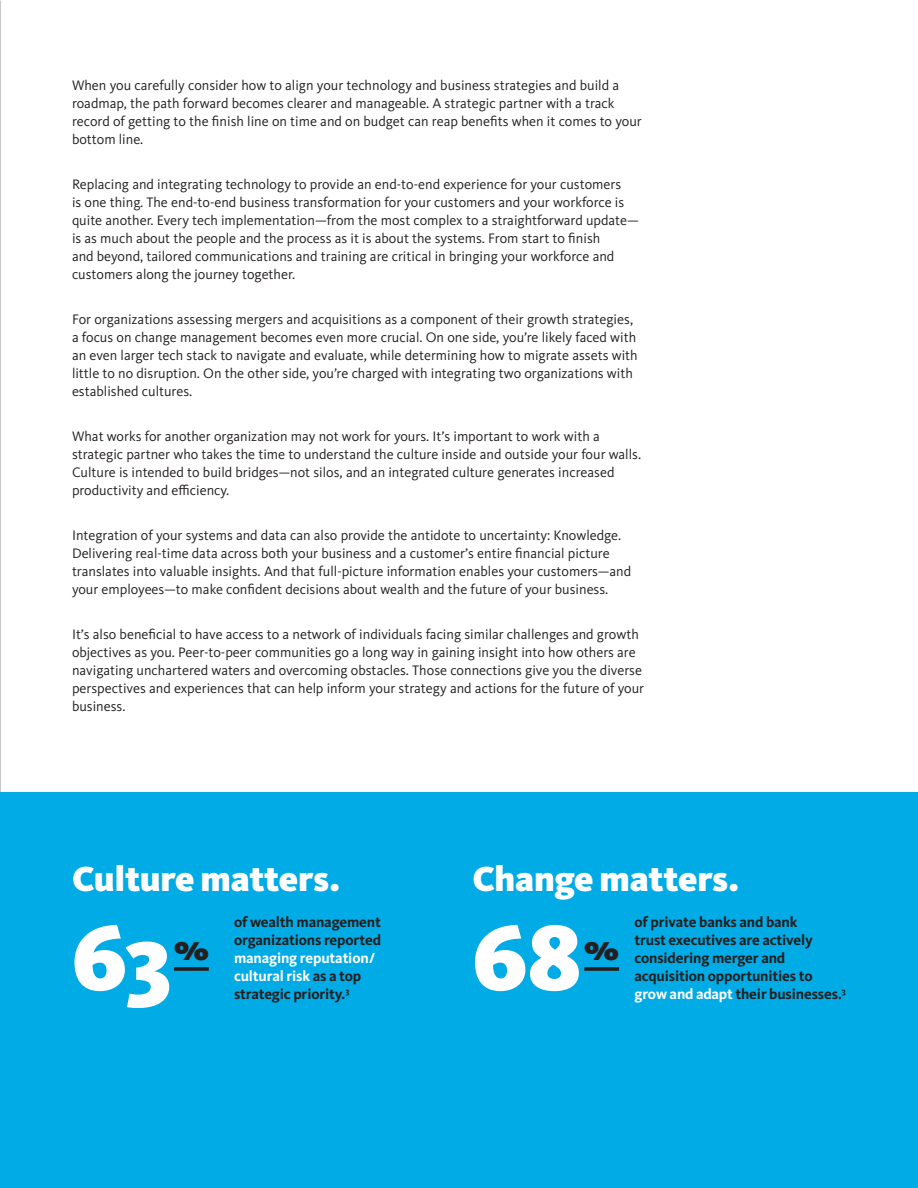
<style>
.page{position:relative;width:918px;height:1188px;background:#fff}
.page>*{position:absolute;margin:0;border:0;box-sizing:border-box;transform-origin:0 0}
.Display_2{font:900 96px "Kievit Pro";color:#fff}
.H2_0p{font:900 36px "Kievit Pro";letter-spacing:-.005em;color:#fff}
.Display_2-2{font:900 36px "Kievit Pro";color:#231f20}
.Stats_text{font:700 15px/18px "Kievit Pro";letter-spacing:-.01em;color:#231f20}
.Body_2_0{font:14.25px/18px "Kievit Pro";color:#231f20}
.s1{color:#fff}
</style>
<div class="page">
<div style="left:0;top:792px;width:918px;height:396px;background:#00abe6"></div>
<svg style="left:174px;top:967px;width:35px;height:4px"></svg>
<svg style="left:584px;top:967px;width:35px;height:4px"></svg>
<p class="Body_2_0" style="left:72px;top:76px;width:571px">When you carefully consider how to align your technology and business strategies and build a roadmap, the path forward becomes clearer and manageable. A strategic partner with a track record of getting to the finish line on time and on budget can reap benefits when it comes to your bottom line.</p>
<p class="Body_2_0" style="left:72px;top:175px;width:568px">Replacing and integrating technology to provide an end-to-end experience for your customers<br>is one thing. The end-to-end business transformation for your customers and your workforce is quite another. Every tech implementation—from the most complex to a straightforward update— is as much about the people and the process as it is about the systems. From start to finish<br>and beyond, tailored communications and training are critical in bringing your workforce and customers along the journey together.</p>
<p class="Body_2_0" style="left:72px;top:310px;width:567px">For organizations assessing mergers and acquisitions as a component of their growth strategies, a focus on change management becomes even more crucial. On one side, you’re likely faced with an even larger tech stack to navigate and evaluate, while determining how to migrate assets with little to no disruption. On the other side, you’re charged with integrating two organizations with established cultures.</p>
<p class="Body_2_0" style="left:72px;top:427px;width:571px">What works for another organization may not work for yours. It’s important to work with a strategic partner who takes the time to understand the culture inside and outside your four walls.<br>Culture is intended to build bridges—not silos, and an integrated culture generates increased productivity and efficiency.</p>
<p class="Body_2_0" style="left:72px;top:526px;width:561px">Integration of your systems and data can also provide the antidote to uncertainty: Knowledge.<br>Delivering real-time data across both your business and a customer’s entire financial picture translates into valuable insights. And that full-picture information enables your customers—and your employees—to make confident decisions about wealth and the future of your business.</p>
<p class="Body_2_0" style="left:72px;top:625px;width:574px">It’s also beneficial to have access to a network of individuals facing similar challenges and growth objectives as you. Peer-to-peer communities go a long way in gaining insight into how others are navigating unchartered waters and overcoming obstacles. Those connections give you the diverse perspectives and experiences that can help inform your strategy and actions for the future of your business.</p>
<p class="H2_0p" style="left:72px;top:857px;width:270px">Culture matters.</p>
<p class="Display_2" style="left:72px;top:900px;width:100px">63</p>
<p class="Stats_text" style="left:234px;top:913px;width:149px">of wealth management organizations reported <span class="s1">managing reputation/ cultural risk</span> as a top strategic priority.<sup>3</sup></p>
<p class="Display_2-2" style="left:174px;top:926px;width:36px">%</p>
<p class="H2_0p" style="left:472px;top:857px;width:269px">Change matters.</p>
<p class="Display_2" style="left:472px;top:900px;width:110px">68</p>
<p class="Stats_text" style="left:634px;top:913px;width:213px">of private banks and bank<br>trust executives are actively considering merger and acquisition opportunities to <span class="s1">grow and adapt</span> their businesses.<sup>3</sup></p>
<p class="Display_2-2" style="left:584px;top:926px;width:36px">%</p>
</div>
